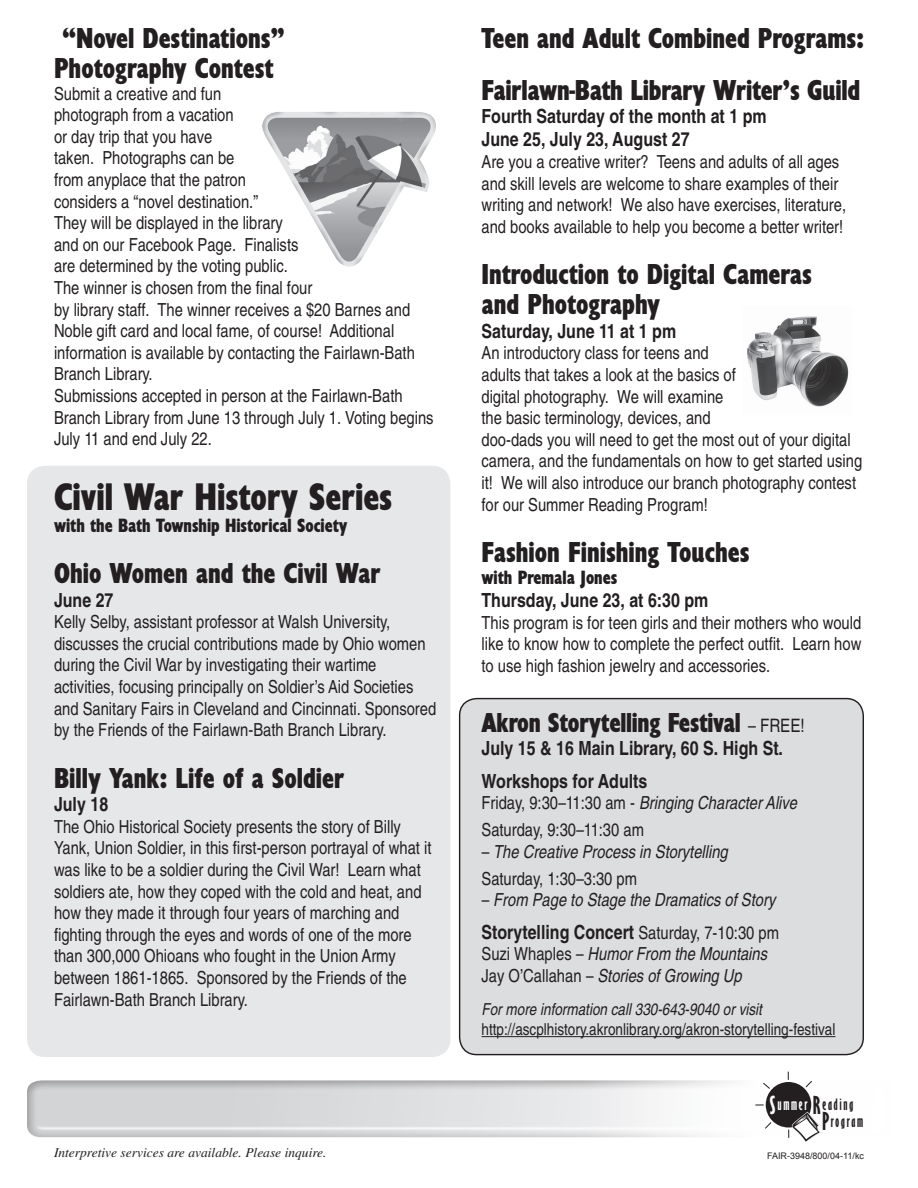
<style>
.page{position:relative;width:918px;height:1188px;background:#fff}
.page>*{position:absolute;margin:0;border:0;box-sizing:border-box;transform-origin:0 0}
.t1{font:39.9px "Classical Sans Ex Bd Cond DTC";color:#231f20;scale:.9 1}
.t2{font:30px/30px "Classical Sans Ex Bd Cond DTC";color:#231f20;scale:.9 1}
.t3{font:28.5px "Classical Sans Ex Bd Cond DTC";letter-spacing:-.01em;color:#231f20;scale:.9 1}
.t4{font:19.95px "Classical Sans Ex Bd Cond DTC";color:#231f20;scale:.9 1}
.t5{font:700 condensed 19.5px/23.4px "Helvetica";color:#231f20}
.t6{font:condensed 18px/21.6px "Helvetica";color:#231f20}
.t7{font:italic condensed 18px/27px "Helvetica";color:#231f20}
.t8{font:17.25px/16.5px "Classical Sans Ex Cond DTC";color:#231f20}
.t9{font:condensed 16.5px "Helvetica";color:#231f20}
.t10{font:italic condensed 16.5px "Helvetica";color:#231f20}
.t11{font:italic 13.5px "Times";color:#231f20}
.t12{font:9px "Arial";color:#231f20}
.s1{font-family:"Helvetica";font-stretch:condensed;font-size:18.6px}
.s2{font-style:italic}
.s3{font-style:normal}
.s4{font-weight:400;font-size:18px}
.s5{font-size:27.3px;color:#fff}
.s6{color:#fff}
.s7{font-size:27.3px}
</style>
<div class="page">
<div style="left:27px;top:466px;width:423px;height:591px;background:#e6e7e9;border-radius:18px"></div>
<img style="left:262px;top:112px;width:174px;height:155px">
<img style="left:747px;top:316px;width:102px;height:91px">
<div style="left:26px;top:1079px;width:865px;height:60px;background:#231f20;opacity:.75"></div>
<div style="left:460px;top:699px;width:403px;height:356px;background:#dcdddf;border-radius:17px"></div>
<div style="left:766px;top:1082px;width:45px;height:46px;background:#231f20;border-radius:50%"></div>
<svg style="left:762px;top:1082px;width:9px;height:8px"></svg>
<svg style="left:805px;top:1080px;width:8px;height:8px"></svg>
<svg style="left:764px;top:1121px;width:8px;height:9px"></svg>
<svg style="left:756px;top:1104px;width:7px;height:2px"></svg>
<svg style="left:788px;top:1112px;width:33px;height:30px"></svg>
<hr style="left:482px;top:1036px;width:353px;height:1px;background:#231f20">
<h2 class="t2" style="left:54px;top:23px;width:258px">“Novel Destinations”<br>Photography Contest</h2>
<p class="t6" style="left:54px;top:82px;width:381px">Submit a creative and fun<br>photograph from a vacation<br>or day trip that you have<br>taken. Photographs can be<br>from anyplace that the patron<br>considers a “novel destination.”<br>They will be displayed in the library<br>and on our Facebook Page. Finalists<br>are determined by the voting public.<br>The winner is chosen from the final four<br>by library staff. The winner receives a $20 Barnes and Noble gift card and local fame, of course! Additional information is available by contacting the Fairlawn-Bath Branch Library.<br>Submissions accepted in person at the Fairlawn-Bath Branch Library from June 13 through July 1. Voting begins July 11 and end July 22.</p>
<h1 class="t1" style="left:54px;top:475px;width:377px">Civil War History Series</h1>
<p class="t4" style="left:54px;top:514px;width:328px">with the Bath Township Historical Society</p>
<h2 class="t2" style="left:54px;top:558px;width:365px">Ohio Women and the Civil War</h2>
<p class="t5" style="left:54px;top:588px;width:61px">June 27</p>
<p class="t6" style="left:54px;top:611px;width:384px">Kelly Selby, assistant professor at Walsh University, discusses the crucial contributions made by Ohio women during the Civil War by investigating their wartime activities, focusing principally on Soldier’s Aid Societies and Sanitary Fairs in Cleveland and Cincinnati. Sponsored by the Friends of the Fairlawn-Bath Branch Library.</p>
<h2 class="t2" style="left:54px;top:763px;width:324px">Billy Yank: Life of a Soldier</h2>
<p class="t5" style="left:54px;top:792px;width:56px">July 18</p>
<p class="t6" style="left:54px;top:816px;width:379px">The Ohio Historical Society presents the story of Billy Yank, Union Soldier, in this first-person portrayal of what it was like to be a soldier during the Civil War! Learn what soldiers ate, how they coped with the cold and heat, and how they made it through four years of marching and fighting through the eyes and words of one of the more than 300,000 Ohioans who fought in the Union Army between 1861-1865. Sponsored by the Friends of the Fairlawn-Bath Branch Library.</p>
<p class="t11" style="left:54px;top:1145px;width:274px">Interpretive services are available. Please inquire.</p>
<h2 class="t2" style="left:482px;top:12px;width:426px;line-height:51.6px">Teen and Adult Combined Programs:<br>Fairlawn-Bath Library Writer’s Guild</h2>
<p class="t5" style="left:482px;top:104px;width:287px">Fourth Saturday of the month at 1 pm<br>June 25, July 23, August 27</p>
<p class="t6" style="left:482px;top:151px;width:366px">Are you a creative writer? Teens and adults of all ages and skill levels are welcome to share examples of their writing and network! We also have exercises, literature, and books available to help you become a better writer!</p>
<h2 class="t2" style="left:482px;top:260px;width:369px">Introduction to Digital Cameras and Photography</h2>
<p class="t5" style="left:482px;top:319px;width:196px">Saturday, June 11 at 1 pm</p>
<p class="t6" style="left:482px;top:342px;width:382px">An introductory class for teens and<br>adults that takes a look at the basics of<br>digital photography. We will examine<br>the basic terminology, devices, and<br>doo-dads you will need to get the most out of your digital camera, and the fundamentals on how to get started using it! We will also introduce our branch photography contest for our Summer Reading Program!</p>
<h2 class="t2" style="left:482px;top:537px;width:299px">Fashion Finishing Touches</h2>
<p class="t4" style="left:482px;top:566px;width:152px">with Premala Jones</p>
<p class="t5" style="left:482px;top:588px;width:228px">Thursday, June 23, at 6:30 pm</p>
<p class="t6" style="left:482px;top:612px;width:381px;text-align:justify">This program is for teen girls and their mothers who would like to know how to complete the perfect outfit. Learn how to use high fashion jewelry and accessories.</p>
<h3 class="t3" style="left:482px;top:707px;width:361px">Akron Storytelling Festival <span class="s1">– FREE!</span></h3>
<p class="t5" style="left:482px;top:732px;width:303px;line-height:32.4px">July 15 &amp; 16 Main Library, 60 S. High St.<br>Workshops for Adults</p>
<p class="t6" style="left:482px;top:789px;width:317px;line-height:27px">Friday, 9:30–11:30 am - <span class="s2">Bringing Character Alive<br></span>Saturday, 9:30–11:30 am</p>
<p class="t7" style="left:482px;top:838px;width:248px"><span class="s3">–</span> The Creative Process in Storytelling<br><span class="s3">Saturday, 1:30–3:30 pm</span></p>
<p class="t7" style="left:482px;top:886px;width:295px"><span class="s3">–</span> From Page to Stage the Dramatics of Story</p>
<p class="t5" style="left:482px;top:920px;width:299px">Storytelling Concert <span class="s4">Saturday, 7-10:30 pm</span></p>
<p class="t7" style="left:481px;top:943px;width:287px;line-height:21.6px"><span class="s3">Suzi Whaples –</span> Humor From the Mountains<br><span class="s3">Jay O’Callahan –</span> Stories of Growing Up</p>
<p class="t10" style="left:482px;top:1000px;width:282px">For more information call 330-643-9040 or visit</p>
<p class="t9" style="left:482px;top:1020px;width:355px">http://ascplhistory.akronlibrary.org/akron-storytelling-festival</p>
<p class="t8" style="left:821px;top:1096px;width:44px;text-indent:-53px"><span class="s5">S</span><span class="s6">ummer</span> <span class="s7">R</span>eading<br><span class="s7">P</span>rogram</p>
<p class="t12" style="left:767px;top:1150px;width:98px">FAIR-3948/800/04-11/kc</p>
</div>
